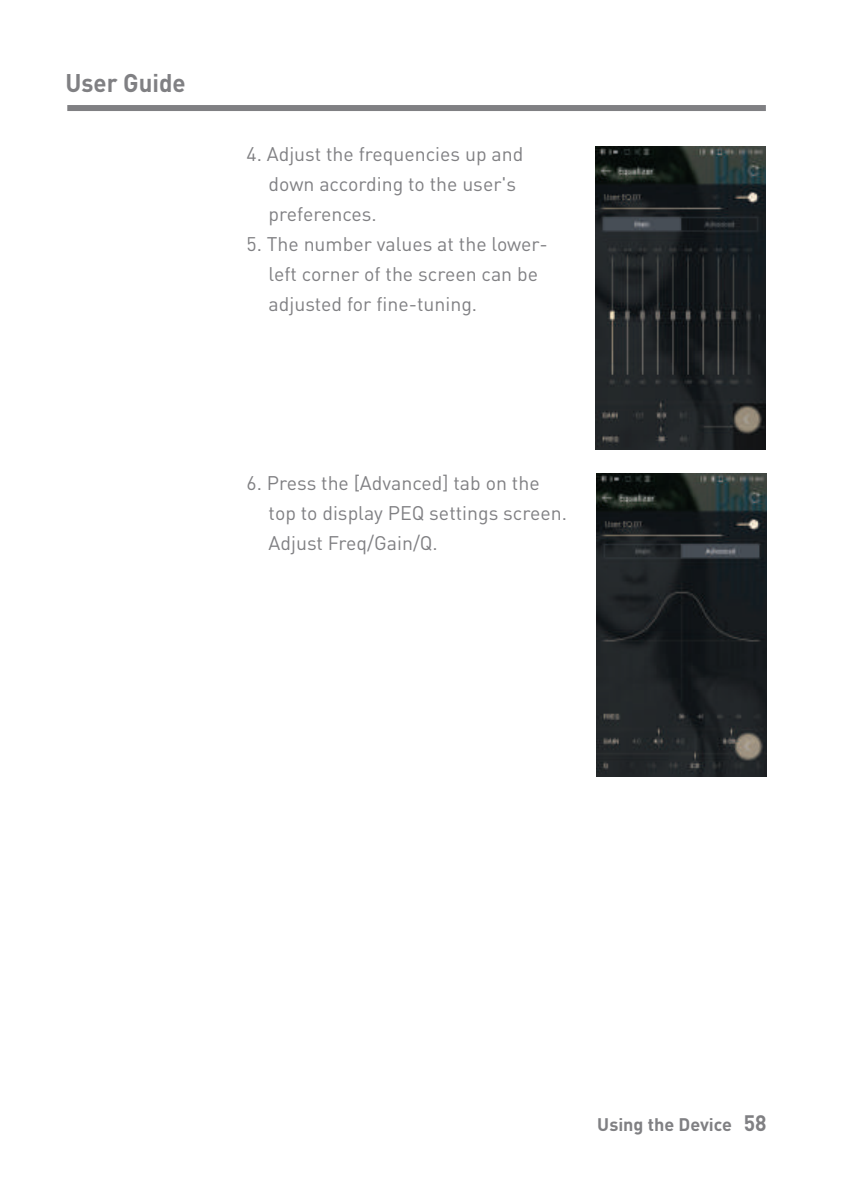
<style>
.page{position:relative;width:851px;height:1191px;background:#fff}
.page>*{position:absolute;margin:0;border:0;box-sizing:border-box;transform-origin:0 0}
.t1{font:700 25.2px "DINOT";color:#808083;scale:.95 1}
.t2{font:19.5px/30px "DINOT";color:#808083}
.t3{font:700 18px "DINOT";color:#808083}
.s1{font-size:22.2px}
</style>
<div class="page">
<div style="left:67px;top:105px;width:698px;height:6px;background:#808083"></div>
<img style="left:596px;top:473px;width:170px;height:303px">
<img style="left:595px;top:147px;width:170px;height:302px">
<p class="t1" style="left:65px;top:66px;width:128px">User Guide</p>
<p class="t2" style="left:268px;top:139px;width:256px;text-indent:-22px">4. Adjust the frequencies up and down according to the user's preferences.</p>
<p class="t2" style="left:268px;top:229px;width:281px;text-indent:-22px">5. The number values at the lower&shy;left corner of the screen can be adjusted for fine-tuning.</p>
<p class="t2" style="left:268px;top:468px;width:300px;text-indent:-22px">6. Press the [Advanced] tab on the top to display PEQ settings screen.<br>Adjust Freq/Gain/Q.</p>
<p class="t3" style="left:597px;top:1112px;width:171px">Using the Device <span class="s1">58</span></p>
</div>
